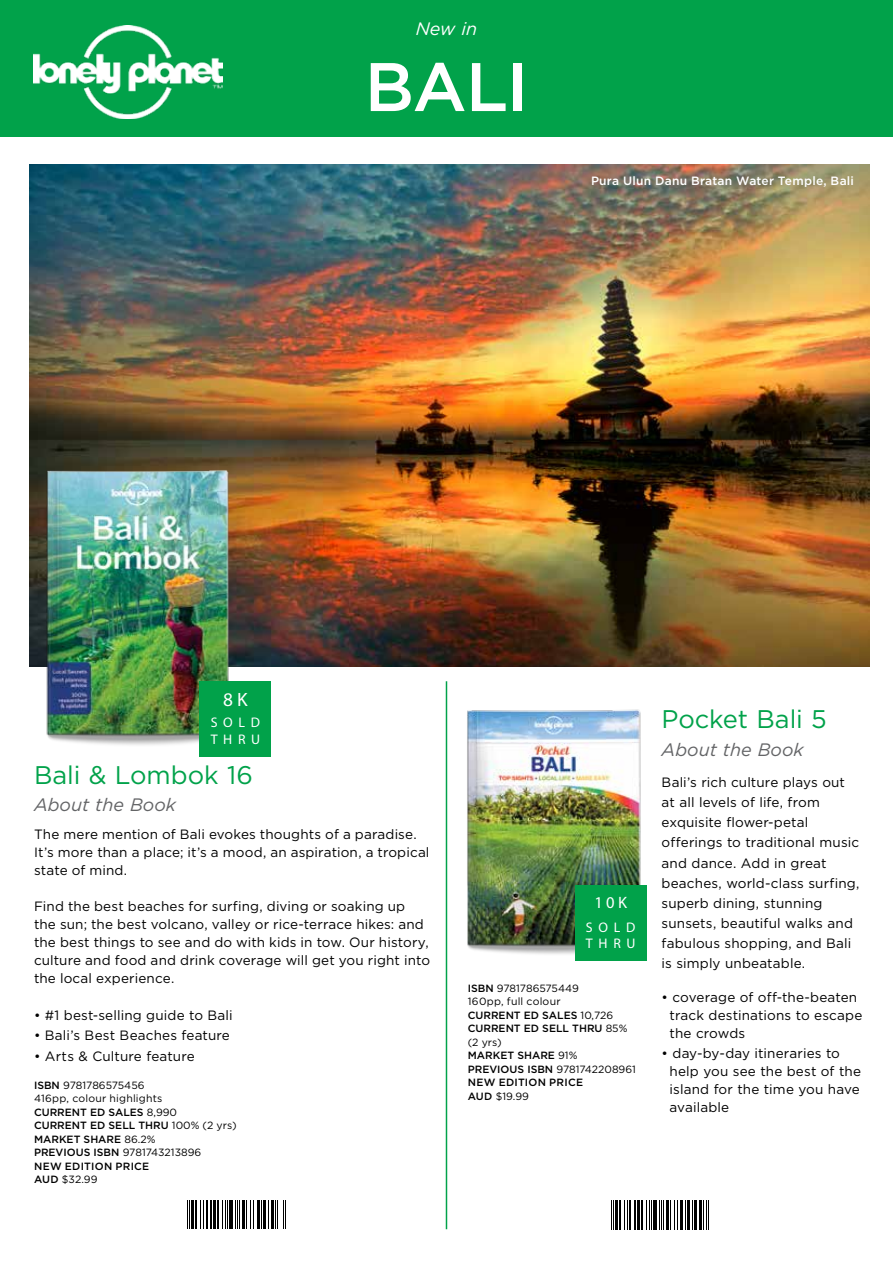
<style>
.page{position:relative;width:893px;height:1263px;background:#fff}
.page>*{position:absolute;margin:0;border:0;box-sizing:border-box;transform-origin:0 0}
.t1{font:500 68.55px "Gotham";color:#fff}
.t2{font:25.5px "Gotham";letter-spacing:-.005em;color:#01a24a}
.t3{font:19.35px "Myriad Pro";color:#fff}
.t4{font:italic 18px "Gotham";color:#636466}
.t5{font:italic 18px "Gotham";color:#fff}
.t6{font:16.5px "Myriad Pro";color:#fff}
.t7{font:13.95px/16.5px "Myriad Pro";letter-spacing:.41em;color:#fff}
.t8{font:13.5px/18px "Gotham";letter-spacing:.01em;color:#000}
.t9{font:500 12px "Gotham";letter-spacing:.02em;color:#fff}
.t10{font:500 10.5px/13.5px "Gotham";color:#000}
.s1{font-weight:400}
</style>
<div class="page">
<img style="left:30px;top:165px;width:839px;height:501px">
<img style="left:38px;top:464px;width:208px;height:287px">
<svg style="left:187px;top:1201px;width:3px;height:28px"></svg>
<hr style="left:191px;top:1201px;width:3px;height:28px;background:#000">
<hr style="left:195px;top:1201px;width:2px;height:28px;background:#000">
<svg style="left:200px;top:1201px;width:7px;height:28px"></svg>
<hr style="left:210px;top:1201px;width:2px;height:28px;background:#000">
<hr style="left:213px;top:1201px;width:3px;height:28px;background:#000">
<hr style="left:217px;top:1201px;width:2px;height:28px;background:#000">
<svg style="left:222px;top:1201px;width:6px;height:28px"></svg>
<hr style="left:230px;top:1201px;width:3px;height:28px;background:#000">
<svg style="left:235px;top:1201px;width:5px;height:28px"></svg>
<hr style="left:242px;top:1201px;width:3px;height:28px;background:#000">
<svg style="left:246px;top:1201px;width:8px;height:28px"></svg>
<hr style="left:257px;top:1201px;width:2px;height:28px;background:#000">
<svg style="left:261px;top:1201px;width:1px;height:28px"></svg>
<hr style="left:263px;top:1201px;width:3px;height:28px;background:#000">
<svg style="left:268px;top:1201px;width:1px;height:28px"></svg>
<hr style="left:271px;top:1201px;width:3px;height:28px;background:#000">
<svg style="left:275px;top:1201px;width:11px;height:28px"></svg>
<img style="left:467px;top:709px;width:180px;height:252px">
<svg style="left:611px;top:1201px;width:3px;height:28px"></svg>
<hr style="left:615px;top:1201px;width:3px;height:28px;background:#000">
<hr style="left:619px;top:1201px;width:2px;height:28px;background:#000">
<svg style="left:624px;top:1201px;width:4px;height:28px"></svg>
<hr style="left:629px;top:1201px;width:2px;height:28px;background:#000">
<svg style="left:634px;top:1201px;width:1px;height:28px"></svg>
<hr style="left:637px;top:1201px;width:3px;height:28px;background:#000">
<hr style="left:641px;top:1201px;width:2px;height:28px;background:#000">
<svg style="left:646px;top:1201px;width:6px;height:28px"></svg>
<hr style="left:653px;top:1201px;width:4px;height:28px;background:#000">
<svg style="left:659px;top:1201px;width:5px;height:28px"></svg>
<hr style="left:666px;top:1201px;width:3px;height:28px;background:#000">
<svg style="left:670px;top:1201px;width:8px;height:28px"></svg>
<hr style="left:680px;top:1201px;width:3px;height:28px;background:#000">
<svg style="left:685px;top:1201px;width:1px;height:28px"></svg>
<hr style="left:687px;top:1201px;width:2px;height:28px;background:#000">
<svg style="left:692px;top:1201px;width:1px;height:28px"></svg>
<hr style="left:694px;top:1201px;width:3px;height:28px;background:#000">
<hr style="left:699px;top:1201px;width:3px;height:28px;background:#000">
<svg style="left:703px;top:1201px;width:6px;height:28px"></svg>
<hr style="left:446px;top:681px;width:1px;height:548px;background:#01a24a">
<div style="left:0;top:0;width:893px;height:137px;background:#01a24a"></div>
<img style="left:34px;top:25px;width:188px;height:94px">
<div style="left:200px;top:681px;width:71px;height:75px;background:#01a24a"></div>
<div style="left:575px;top:885px;width:71px;height:75px;background:#01a24a"></div>
<h3 class="t5" style="left:416px;top:17px;width:63px">New in</h3>
<h1 class="t1" style="left:365px;top:42px;width:165px">BALI</h1>
<p class="t9" style="left:591px;top:173px;width:264px">Pura Ulun Danu Bratan Water Temple, Bali</p>
<h3 class="t3" style="left:223px;top:687px;width:26px">8K</h3>
<p class="t7" style="left:211px;top:714px;width:51px">SOLD<br>THRU</p>
<h2 class="t2" style="left:34px;top:758px;width:220px">Bali &amp; Lombok 16</h2>
<h3 class="t4" style="left:34px;top:793px;width:144px">About the Book</h3>
<p class="t8" style="left:34px;top:825px;width:397px">The mere mention of Bali evokes thoughts of a paradise.<br>It’s more than a place; it’s a mood, an aspiration, a tropical state of mind.</p>
<p class="t8" style="left:34px;top:897px;width:398px">Find the best beaches for surfing, diving or soaking up the sun; the best volcano, valley or rice-terrace hikes: and the best things to see and do with kids in tow. Our history, culture and food and drink coverage will get you right into the local experience.</p>
<p class="t8" style="left:34px;top:1006px;width:200px">• #1 best-selling guide to Bali</p>
<p class="t8" style="left:34px;top:1026px;width:197px">• Bali’s Best Beaches feature</p>
<p class="t8" style="left:34px;top:1046px;width:162px">• Arts &amp; Culture feature</p>
<p class="t10" style="left:34px;top:1078px;width:204px">ISBN <span class="s1">9781786575456<br>416pp, colour highlights<br></span>CURRENT ED SALES <span class="s1">8,990<br></span>CURRENT ED SELL THRU <span class="s1">100% (2 yrs)<br></span>MARKET SHARE <span class="s1">86.2%<br></span>PREVIOUS ISBN <span class="s1">9781743213896<br></span>NEW EDITION PRICE<br>AUD <span class="s1">$32.99</span></p>
<p class="t6" style="left:594px;top:892px;width:34px">10K</p>
<p class="t7" style="left:586px;top:918px;width:51px">SOLD<br>THRU</p>
<p class="t10" style="left:468px;top:981px;width:169px">ISBN <span class="s1">9781786575449<br>160pp, full colour<br></span>CURRENT ED SALES <span class="s1">10,726<br></span>CURRENT ED SELL THRU <span class="s1">85% (2 yrs)<br></span>MARKET SHARE <span class="s1">91%<br></span>PREVIOUS ISBN <span class="s1">9781742208961<br></span>NEW EDITION PRICE<br>AUD <span class="s1">$19.99</span></p>
<h2 class="t2" style="left:662px;top:703px;width:167px">Pocket Bali 5</h2>
<h3 class="t4" style="left:662px;top:738px;width:144px">About the Book</h3>
<p class="t8" style="left:662px;top:772px;width:199px;line-height:20.1px">Bali’s rich culture plays out at all levels of life, from exquisite flower-petal offerings to traditional music and dance. Add in great beaches, world-class surfing, superb dining, stunning sunsets, beautiful walks and fabulous shopping, and Bali is simply unbeatable.</p>
<p class="t8" style="left:670px;top:988px;width:194px;text-indent:-8px">• coverage of off-the-beaten track destinations to escape the crowds</p>
<p class="t8" style="left:670px;top:1044px;width:193px;text-indent:-8px">• day-by-day itineraries to help you see the best of the island for the time you have available</p>
</div>
